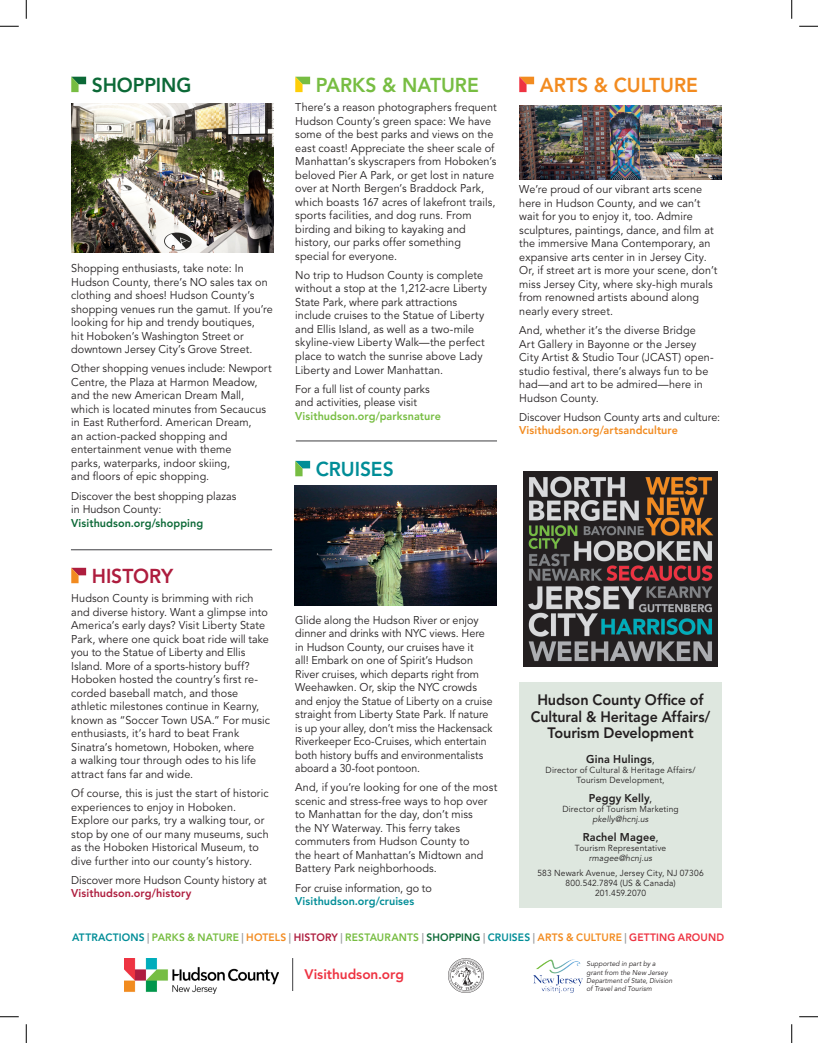
<style>
.page{position:relative;width:818px;height:1043px;background:#fff}
.page>*{position:absolute;margin:0;border:0;box-sizing:border-box;transform-origin:0 0}
.t1{font:800 20px "Avenir LT Std";color:#77bd42;scale:.96 1}
.t2{font:800 20px "Avenir LT Std";color:#f28b20;scale:.96 1}
.t3{font:800 20px "Avenir LT Std";letter-spacing:-.005em;color:#0c6937;scale:.96 1}
.t4{font:800 20px "Avenir LT Std";letter-spacing:-.005em;color:#ae1d3e;scale:.96 1}
.t5{font:800 20px "Avenir LT Std";letter-spacing:-.005em;color:#008d97;scale:.96 1}
.t6{font:800 15px/16.2px "Avenir LT Std";letter-spacing:-.005em;color:#231f20;text-align:center;scale:.96 1}
.t7{font:800 13.75px "Avenir LT Std";color:#ee3342}
.t8{font:11.25px/13.5px "Avenir LT Std";letter-spacing:.01em;color:#231f20;scale:.96 1}
.t9{font:800 11.25px "Avenir LT Std";letter-spacing:.015em;color:#231f20;scale:.96 1}
.t10{font:800 10.62px "Avenir LT Std";letter-spacing:.015em;color:#77bd42;scale:.96 1}
.t11{font:8.75px/10px "Avenir LT Std";letter-spacing:.02em;color:#231f20;text-align:center;scale:.96 1}
.t12{font:italic 7px/8.2px "Avenir LT Std";letter-spacing:.01em;color:#231f20;scale:.96 1}
.s1{font-weight:800;color:#0c6937}
.s2{font-weight:800;color:#ae1d3e}
.s3{font-weight:800;color:#77bd42}
.s4{font-weight:800;color:#f28b20}
.s5{font-weight:800;color:#008d97}
.s6{font-weight:400}
.s7{font-style:italic}
.s8{color:#008d97}
.s9{color:#9d9fa2}
.s10{color:#f28b20}
.s11{color:#ae1d3e}
.s12{color:#0c6937}
.s13{color:#ee3342}
</style>
<div class="page">
<img style="left:294px;top:485px;width:202px;height:121px">
<img style="left:71px;top:104px;width:202px;height:148px">
<img style="left:523px;top:472px;width:194px;height:194px">
<img style="left:519px;top:105px;width:202px;height:74px">
<svg style="left:71px;top:77px;width:15px;height:15px"></svg>
<svg style="left:71px;top:568px;width:15px;height:15px"></svg>
<svg style="left:295px;top:77px;width:15px;height:15px"></svg>
<svg style="left:295px;top:461px;width:15px;height:15px"></svg>
<svg style="left:519px;top:77px;width:15px;height:15px"></svg>
<hr style="left:71px;top:549px;width:201px;height:1px;background:#5f5f62">
<hr style="left:296px;top:440px;width:201px;height:1px;background:#5f5f62">
<img style="left:533px;top:959px;width:49px;height:33px">
<img style="left:448px;top:958px;width:35px;height:34px">
<img style="left:124px;top:958px;width:154px;height:35px">
<hr style="left:292px;top:958px;width:1px;height:33px;background:#5f5f62">
<div style="left:519px;top:682px;width:202px;height:226px;background:#dee7df"></div>
<svg style="left:0;top:25px;width:19px;height:2px"></svg>
<svg style="left:799px;top:25px;width:19px;height:2px"></svg>
<svg style="left:0;top:1016px;width:19px;height:1px"></svg>
<svg style="left:799px;top:1016px;width:19px;height:1px"></svg>
<svg style="left:25px;top:0;width:2px;height:19px"></svg>
<svg style="left:25px;top:1024px;width:2px;height:18px"></svg>
<svg style="left:791px;top:0;width:1px;height:19px"></svg>
<svg style="left:791px;top:1024px;width:1px;height:18px"></svg>
<p class="t3" style="left:92px;top:73px;width:105px">SHOPPING</p>
<p class="t8" style="left:71px;top:262px;width:211px">Shopping enthusiasts, take note: In Hudson County, there’s NO sales tax on clothing and shoes! Hudson County’s shopping venues run the gamut. If you’re looking for hip and trendy boutiques,<br>hit Hoboken’s Washington Street or downtown Jersey City’s Grove Street.</p>
<p class="t8" style="left:71px;top:362px;width:210px">Other shopping venues include: Newport Centre, the Plaza at Harmon Meadow, and the new American Dream Mall, which is located minutes from Secaucus in East Rutherford. American Dream,<br>an action-packed shopping and entertainment venue with theme<br>parks, waterparks, indoor skiing,<br>and floors of epic shopping.</p>
<p class="t8" style="left:71px;top:489px;width:173px">Discover the best shopping plazas in Hudson County:<br><span class="s1">Visithudson.org/shopping</span></p>
<p class="t4" style="left:92px;top:564px;width:86px">HISTORY</p>
<p class="t8" style="left:71px;top:592px;width:208px">Hudson County is brimming with rich and diverse history. Want a glimpse into America’s early days? Visit Liberty State Park, where one quick boat ride will take you to the Statue of Liberty and Ellis Island. More of a sports-history buff?<br>Hoboken hosted the country’s first re&shy;corded baseball match, and those athletic milestones continue in Kearny, known as “Soccer Town USA.” For music enthusiasts, it’s hard to beat Frank Sinatra’s hometown, Hoboken, where<br>a walking tour through odes to his life attract fans far and wide.</p>
<p class="t8" style="left:71px;top:786px;width:207px">Of course, this is just the start of historic experiences to enjoy in Hoboken.<br>Explore our parks, try a walking tour, or stop by one of our many museums, such as the Hoboken Historical Museum, to dive further into our county’s history.</p>
<p class="t8" style="left:71px;top:873px;width:205px">Discover more Hudson County history at<br><span class="s2">Visithudson.org/history</span></p>
<p class="t1" style="left:316px;top:73px;width:171px">PARKS &amp; NATURE</p>
<p class="t8" style="left:295px;top:101px;width:211px">There’s a reason photographers frequent Hudson County’s green space: We have some of the best parks and views on the east coast! Appreciate the sheer scale of Manhattan’s skyscrapers from Hoboken’s beloved Pier A Park, or get lost in nature over at North Bergen’s Braddock Park, which boasts 167 acres of lakefront trails, sports facilities, and dog runs. From birding and biking to kayaking and history, our parks offer something special for everyone.</p>
<p class="t8" style="left:295px;top:269px;width:201px">No trip to Hudson County is complete without a stop at the 1,212-acre Liberty State Park, where park attractions include cruises to the Statue of Liberty and Ellis Island, as well as a two-mile skyline-view Liberty Walk—the perfect place to watch the sunrise above Lady Liberty and Lower Manhattan.</p>
<p class="t8" style="left:295px;top:382px;width:153px">For a full list of county parks and activities, please visit<br><span class="s3">Visithudson.org/parksnature</span></p>
<p class="t5" style="left:316px;top:457px;width:83px">CRUISES</p>
<p class="t2" style="left:540px;top:73px;width:166px">ARTS &amp; CULTURE</p>
<p class="t8" style="left:519px;top:183px;width:208px">We’re proud of our vibrant arts scene here in Hudson County, and we can’t wait for you to enjoy it, too. Admire sculptures, paintings, dance, and film at the immersive Mana Contemporary, an expansive arts center in in Jersey City.<br>Or, if street art is more your scene, don’t miss Jersey City, where sky-high murals from renowned artists abound along nearly every street.</p>
<p class="t8" style="left:519px;top:324px;width:204px">And, whether it’s the diverse Bridge Art Gallery in Bayonne or the Jersey City Artist &amp; Studio Tour (JCAST) open&shy;studio festival, there’s always fun to be had—and art to be admired—here in Hudson County.</p>
<p class="t8" style="left:519px;top:410px;width:211px">Discover Hudson County arts and culture:<br><span class="s4">Visithudson.org/artsandculture</span></p>
<p class="t8" style="left:295px;top:613px;width:207px">Glide along the Hudson River or enjoy dinner and drinks with NYC views. Here in Hudson County, our cruises have it<br>all! Embark on one of Spirit’s Hudson River cruises, which departs right from Weehawken. Or, skip the NYC crowds and enjoy the Statue of Liberty on a cruise straight from Liberty State Park. If nature is up your alley, don’t miss the Hackensack Riverkeeper Eco-Cruises, which entertain both history buffs and environmentalists aboard a 30-foot pontoon.</p>
<p class="t8" style="left:295px;top:781px;width:212px">And, if you’re looking for one of the most scenic and stress-free ways to hop over to Manhattan for the day, don’t miss<br>the NY Waterway. This ferry takes commuters from Hudson County to<br>the heart of Manhattan’s Midtown and Battery Park neighborhoods.</p>
<p class="t8" style="left:295px;top:881px;width:144px">For cruise information, go to<br><span class="s5">Visithudson.org/cruises</span></p>
<p class="t6" style="left:531px;top:692px;width:188px">Hudson County Office of<br>Cultural &amp; Heritage Affairs/<br>Tourism Development</p>
<p class="t9" style="left:586px;top:752px;width:73px">Gina Hulings<span class="s6">,</span></p>
<p class="t11" style="left:545px;top:764px;width:158px">Director of Cultural &amp; Heritage Affairs/<br>Tourism Development,</p>
<p class="t9" style="left:588px;top:791px;width:68px">Peggy Kelly<span class="s6">,</span></p>
<p class="t11" style="left:562px;top:804px;width:123px">Director of Tourism Marketing <span class="s7">pkelly@hcnj.us</span></p>
<p class="t9" style="left:582px;top:830px;width:80px">Rachel Magee<span class="s6">,</span></p>
<p class="t11" style="left:575px;top:843px;width:96px">Tourism Representative <span class="s7">rmagee@hcnj.us</span></p>
<p class="t11" style="left:537px;top:868px;width:175px">583 Newark Avenue, Jersey City, NJ 07306<br>800.542.7894 (US &amp; Canada)<br>201.459.2070</p>
<p class="t10" style="left:72px;top:931px;width:680px"><span class="s8">ATTRACTIONS</span> <span class="s9">|</span> PARKS &amp; NATURE <span class="s9">|</span> <span class="s10">HOTELS</span> <span class="s9">|</span> <span class="s11">HISTORY</span> <span class="s9">|</span> RESTAURANTS <span class="s9">|</span> <span class="s12">SHOPPING</span> <span class="s9">|</span> <span class="s8">CRUISES</span> <span class="s9">|</span> <span class="s10">ARTS &amp; CULTURE</span> <span class="s9">|</span> <span class="s13">GETTING AROUND</span></p>
<p class="t12" style="left:586px;top:960px;width:91px">Supported in part by a grant from the New Jersey<br>Department of State, Division of Travel and Tourism</p>
<p class="t7" style="left:304px;top:966px;width:101px">Visithudson.org</p>
</div>
